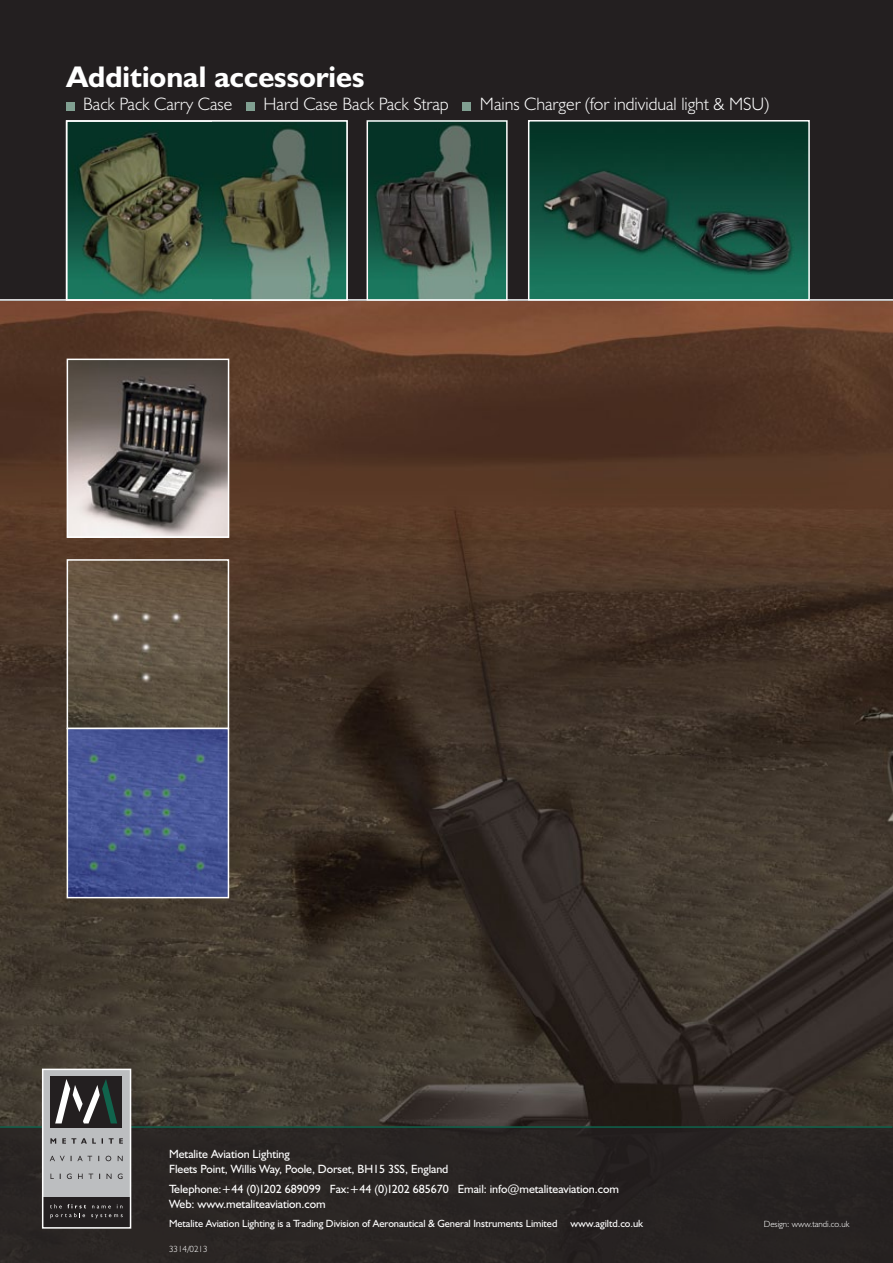
<style>
.page{position:relative;width:893px;height:1263px;background:#fff}
.page>*{position:absolute;margin:0;border:0;box-sizing:border-box;transform-origin:0 0}
.t1{font:700 30px "Humanist 521 BT";color:#fff}
.t2{font:300 18px "Humanist 521 BT";color:#fff}
.t3{font:12px/15px "Humanist 521 BT";letter-spacing:-.005em;color:#fff}
.t4{font:10.5px "Humanist 521 BT";letter-spacing:-.005em;color:#fff}
.t5{font:300 9px "Humanist 521 BT";letter-spacing:-.005em;color:#fff}
</style>
<div class="page">
<img style="left:0;top:301px;width:893px;height:826px">
<div style="left:0;top:0;width:893px;height:300px;background:#231f20"></div>
<div style="left:0;top:1127px;width:893px;height:136px;background:#231f20"></div>
<hr style="left:0;top:1126px;width:892px;height:2px;background:#0e634c">
<div style="left:43px;top:1069px;width:88px;height:128px;background:#bcbec0"></div>
<svg style="left:50px;top:1138px;width:6px;height:6px"></svg>
<svg style="left:62px;top:1138px;width:34px;height:6px"></svg>
<svg style="left:109px;top:1138px;width:14px;height:6px"></svg>
<svg style="left:50px;top:1156px;width:15px;height:5px"></svg>
<svg style="left:71px;top:1156px;width:21px;height:5px"></svg>
<svg style="left:106px;top:1156px;width:5px;height:5px"></svg>
<svg style="left:118px;top:1156px;width:5px;height:5px"></svg>
<svg style="left:67px;top:1173px;width:5px;height:6px"></svg>
<svg style="left:78px;top:1173px;width:5px;height:6px"></svg>
<svg style="left:89px;top:1173px;width:4px;height:6px"></svg>
<svg style="left:107px;top:1173px;width:5px;height:6px"></svg>
<svg style="left:118px;top:1173px;width:5px;height:6px"></svg>
<svg style="left:50px;top:1204px;width:73px;height:14px"></svg>
<div style="left:51px;top:1076px;width:71px;height:52px;background:#231f20"></div>
<svg style="left:55px;top:1079px;width:62px;height:44px"></svg>
<div style="left:42px;top:1068px;width:89px;height:160px;border:2px solid #fff"></div>
<hr style="left:0;top:299px;width:893px;height:2px;background:#fff">
<img style="left:531px;top:123px;width:276px;height:175px">
<div style="left:528px;top:120px;width:282px;height:181px;border:2px solid #fff"></div>
<div style="left:67px;top:102px;width:8px;height:8px;background:#809f91"></div>
<div style="left:246px;top:102px;width:9px;height:8px;background:#809f91"></div>
<div style="left:462px;top:102px;width:9px;height:8px;background:#809f91"></div>
<img style="left:69px;top:123px;width:143px;height:175px">
<img style="left:212px;top:123px;width:133px;height:175px">
<img style="left:370px;top:123px;width:135px;height:175px">
<div style="left:367px;top:120px;width:141px;height:181px;border:2px solid #fff"></div>
<div style="left:66px;top:120px;width:282px;height:181px;border:2px solid #fff"></div>
<img style="left:70px;top:362px;width:156px;height:173px">
<div style="left:67px;top:359px;width:162px;height:179px;border:2px solid #fff"></div>
<img style="left:70px;top:562px;width:156px;height:333px">
<div style="left:67px;top:559px;width:162px;height:170px;border:2px solid #fff"></div>
<div style="left:67px;top:728px;width:162px;height:170px;border:2px solid #fff"></div>
<h1 class="t1" style="left:67px;top:58px;width:299px">Additional accessories</h1>
<h2 class="t2" style="left:83px;top:93px;width:151px">Back Pack Carry Case</h2>
<h2 class="t2" style="left:264px;top:93px;width:187px">Hard Case Back Pack Strap</h2>
<h2 class="t2" style="left:480px;top:93px;width:291px">Mains Charger (for individual light &amp; MSU)</h2>
<p class="t3" style="left:169px;top:1146px;width:281px">Metalite Aviation Lighting<br>Fleets Point, Willis Way, Poole, Dorset, BH15 3SS, England</p>
<p class="t3" style="left:169px;top:1181px;width:451px">Telephone:+44 (0)1202 689099 Fax:+44 (0)1202 685670 Email: info@metaliteaviation.com<br>Web: www.metaliteaviation.com</p>
<p class="t4" style="left:169px;top:1217px;width:476px">Metalite Aviation Lighting is a Trading Division of Aeronautical &amp; General Instruments Limited www.agiltd.co.uk</p>
<p class="t5" style="left:764px;top:1218px;width:87px">Design: www.tandi.co.uk</p>
<p class="t5" style="left:169px;top:1244px;width:40px">3314/0213</p>
</div>
